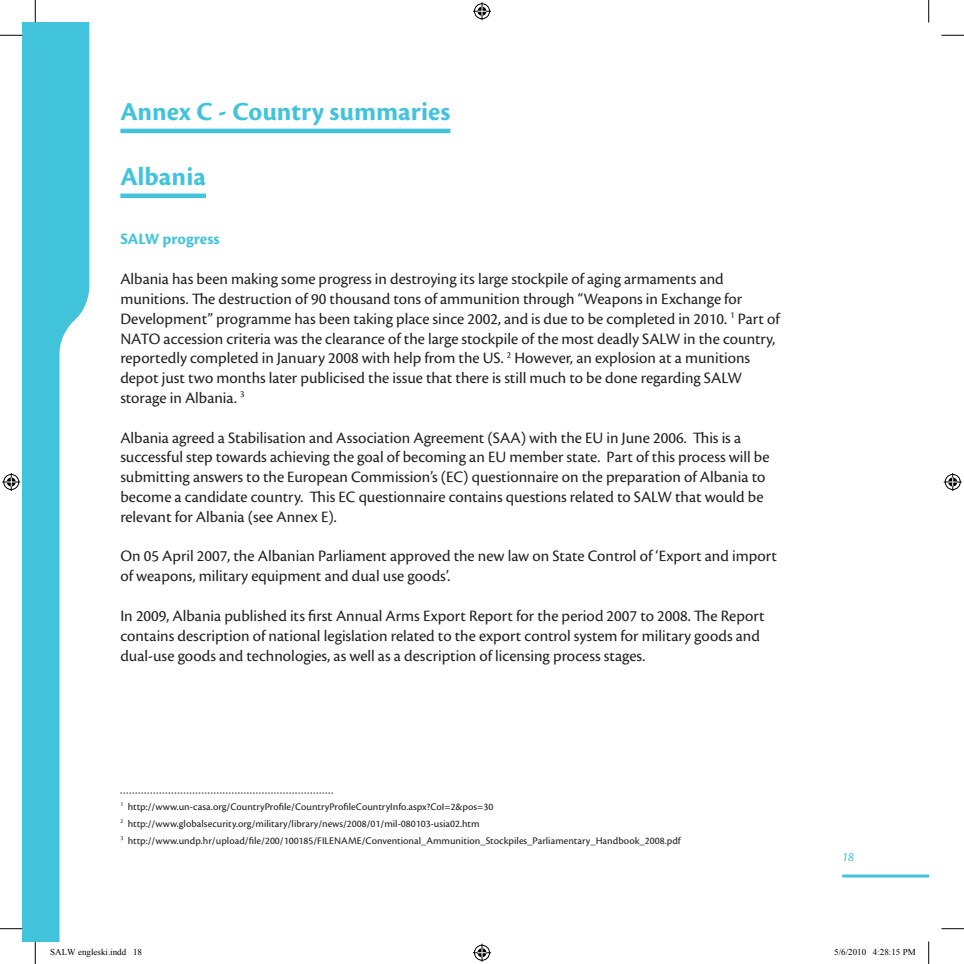
<style>
.page{position:relative;width:964px;height:964px;background:#fff}
.page>*{position:absolute;margin:0;border:0;box-sizing:border-box;transform-origin:0 0}
.t1{font:700 27px "Cronos Pro";color:#42c3dc}
.t2{font:16.5px/19.8px "Cronos Pro";color:#231f20}
.t3{font:700 16.5px "Cronos Pro";color:#42c3dc}
.t4{font:italic 13.5px "Cronos Pro";color:#42c3dc}
.t5{font:10.5px/16.8px "Cronos Pro Capt";color:#231f20}
.t6{font:9px "Times New Roman";color:#000}
</style>
<div class="page">
<svg style="left:22px;top:22px;width:67px;height:919px;fill:#42c3dc"></svg>
<hr style="left:842px;top:874px;width:86px;height:3px;background:#42c3dc">
<div style="left:120px;top:193px;width:86px;height:5px;background:#42c3dc"></div>
<svg style="left:120px;top:792px;width:213px;height:1px"></svg>
<hr style="left:120px;top:129px;width:330px;height:4px;background:#42c3dc">
<svg style="left:0;top:35px;width:22px;height:1px"></svg>
<svg style="left:941px;top:35px;width:22px;height:1px"></svg>
<svg style="left:0;top:928px;width:22px;height:1px"></svg>
<svg style="left:941px;top:928px;width:22px;height:1px"></svg>
<svg style="left:35px;top:0;width:1px;height:22px"></svg>
<svg style="left:35px;top:941px;width:1px;height:22px"></svg>
<svg style="left:928px;top:0;width:1px;height:22px"></svg>
<svg style="left:928px;top:941px;width:1px;height:22px"></svg>
<svg style="left:473px;top:2px;width:18px;height:18px"></svg>
<svg style="left:473px;top:943px;width:18px;height:18px"></svg>
<svg style="left:2px;top:473px;width:18px;height:18px"></svg>
<svg style="left:943px;top:473px;width:18px;height:18px"></svg>
<h1 class="t1" style="left:120px;top:96px;width:331px">Annex C - Country summaries</h1>
<h1 class="t1" style="left:120px;top:161px;width:87px">Albania</h1>
<p class="t3" style="left:120px;top:230px;width:101px">SALW progress</p>
<p class="t2" style="left:120px;top:269px;width:661px">Albania has been making some progress in destroying its large stockpile of aging armaments and munitions. The destruction of 90 thousand tons of ammunition through “Weapons in Exchange for Development” programme has been taking place since 2002, and is due to be completed in 2010. <sup>1</sup> Part of NATO accession criteria was the clearance of the large stockpile of the most deadly SALW in the country, reportedly completed in January 2008 with help from the US. <sup>2</sup> However, an explosion at a munitions depot just two months later publicised the issue that there is still much to be done regarding SALW storage in Albania. <sup>3</sup></p>
<p class="t2" style="left:120px;top:427px;width:650px">Albania agreed a Stabilisation and Association Agreement (SAA) with the EU in June 2006. This is a successful step towards achieving the goal of becoming an EU member state. Part of this process will be submitting answers to the European Commission’s (EC) questionnaire on the preparation of Albania to become a candidate country. This EC questionnaire contains questions related to SALW that would be relevant for Albania (see Annex E).</p>
<p class="t2" style="left:120px;top:546px;width:658px">On 05 April 2007, the Albanian Parliament approved the new law on State Control of ‘Export and import of weapons, military equipment and dual use goods’.</p>
<p class="t2" style="left:120px;top:606px;width:645px">In 2009, Albania published its first Annual Arms Export Report for the period 2007 to 2008. The Report contains description of national legislation related to the export control system for military goods and dual-use goods and technologies, as well as a description of licensing process stages.</p>
<p class="t5" style="left:120px;top:798px;width:562px"><sup>1</sup> http://www.un-casa.org/CountryProfile/CountryProfileCountryInfo.aspx?CoI=2&amp;pos=30<br><sup>2</sup> http://www.globalsecurity.org/military/library/news/2008/01/mil-080103-usia02.htm<br><sup>3</sup> http://www.undp.hr/upload/file/200/100185/FILENAME/Conventional_Ammunition_Stockpiles_Parliamentary_Handbook_2008.pdf</p>
<p class="t4" style="left:842px;top:848px;width:13px">18</p>
<p class="t6" style="left:50px;top:945px;width:93px">SALW engleski.indd 18</p>
<p class="t6" style="left:834px;top:945px;width:83px">5/6/2010 4:28:15 PM</p>
</div>
